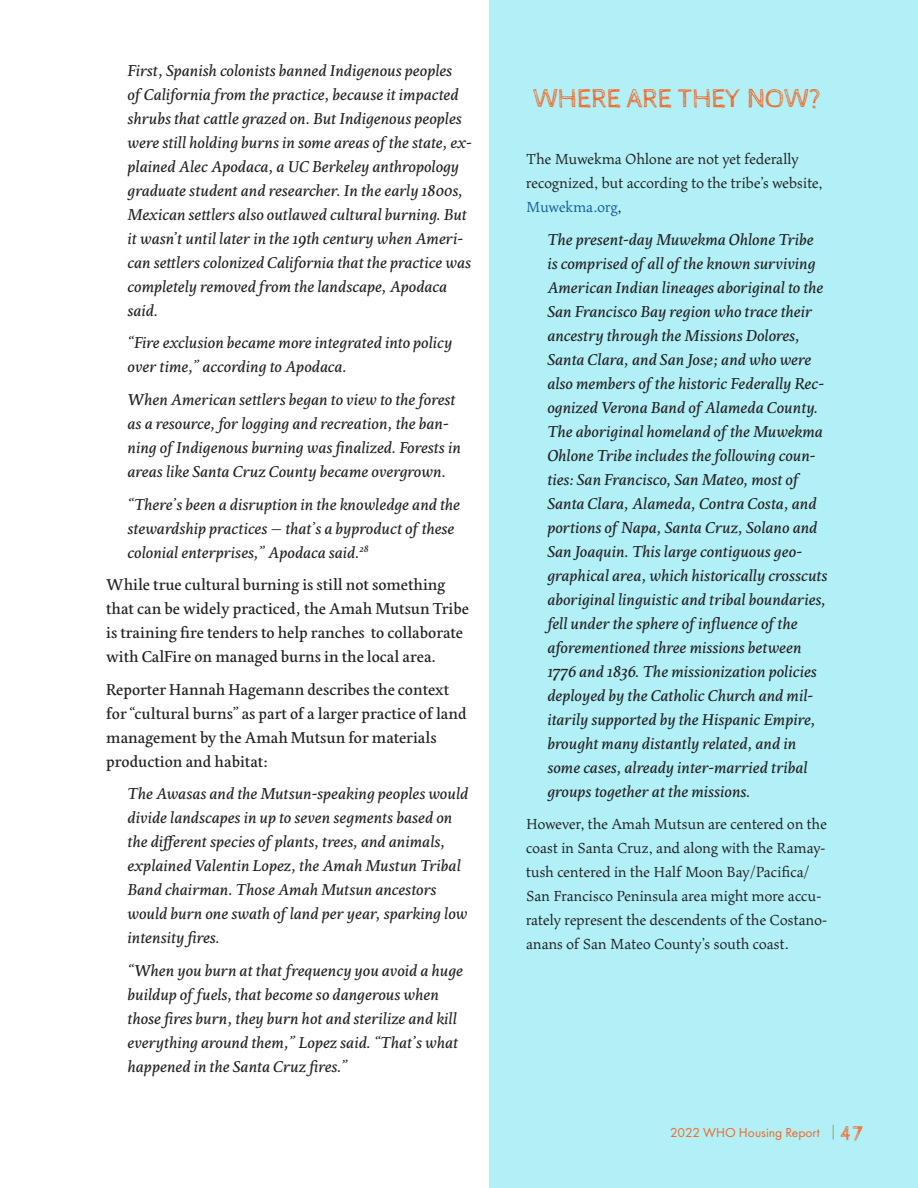
<style>
.page{position:relative;width:918px;height:1188px;background:#fff}
.page>*{position:absolute;margin:0;border:0;box-sizing:border-box;transform-origin:0 0}
.t1{font:27px "Cabin Sketch";color:#f36623}
.t2{font:italic 16.5px/24px "Edita";color:#231f20}
.t3{font:16.5px/24px "Edita";color:#231f20}
.t4{font:16.5px/24px "Maiola";color:#231f20}
.t5{font:13.5px "Futura PT";color:#f36623}
.s1{color:#175d9e}
.s2{font-family:"Cabin Sketch";font-size:21px}
</style>
<div class="page">
<div style="left:489px;top:0;width:429px;height:1188px;background:#b1f0f7"></div>
<svg style="left:833px;top:1125px;width:1px;height:15px"></svg>
<p class="t2" style="left:128px;top:59px;width:346px">First, Spanish colonists banned Indigenous peoples<br>of California from the practice, because it impacted shrubs that cattle grazed on. But Indigenous peoples were still holding burns in some areas of the state, ex&shy;plained Alec Apodaca, a UC Berkeley anthropology graduate student and researcher. In the early 1800s, Mexican settlers also outlawed cultural burning. But it wasn’t until later in the 19th century when Ameri&shy;can settlers colonized California that the practice was completely removed from the landscape, Apodaca said.</p>
<p class="t2" style="left:128px;top:332px;width:326px">“Fire exclusion became more integrated into policy over time,” according to Apodaca.</p>
<p class="t2" style="left:128px;top:388px;width:335px">When American settlers began to view to the forest as a resource, for logging and recreation, the ban&shy;ning of Indigenous burning was finalized. Forests in areas like Santa Cruz County became overgrown.</p>
<p class="t2" style="left:128px;top:493px;width:334px">“There’s been a disruption in the knowledge and the stewardship practices — that’s a byproduct of these colonial enterprises,” Apodaca said.<sup>28</sup></p>
<p class="t3" style="left:106px;top:573px;width:364px">While true cultural burning is still not something that can be widely practiced, the Amah Mutsun Tribe is training fire tenders to help ranches to collaborate with CalFire on managed burns in the local area.</p>
<p class="t3" style="left:106px;top:678px;width:362px">Reporter Hannah Hagemann describes the context for “cultural burns” as part of a larger practice of land management by the Amah Mutsun for materials production and habitat:</p>
<p class="t2" style="left:128px;top:782px;width:342px">The Awasas and the Mutsun-speaking peoples would divide landscapes in up to seven segments based on the different species of plants, trees, and animals, explained Valentin Lopez, the Amah Mustun Tribal Band chairman. Those Amah Mutsun ancestors would burn one swath of land per year, sparking low intensity fires.</p>
<p class="t2" style="left:128px;top:959px;width:337px">“When you burn at that frequency you avoid a huge buildup of fuels, that become so dangerous when those fires burn, they burn hot and sterilize and kill everything around them,” Lopez said. “That’s what happened in the Santa Cruz fires.”</p>
<p class="t1" style="left:533px;top:84px;width:290px">WHERE ARE THEY NOW?</p>
<p class="t4" style="left:526px;top:147px;width:298px">The Muwekma Ohlone are not yet federally recognized, but according to the tribe’s website,<br><span class="s1">Muwekma.org</span>,</p>
<p class="t2" style="left:547px;top:228px;width:282px">The present-day Muwekma Ohlone Tribe is comprised of all of the known surviving American Indian lineages aboriginal to the San Francisco Bay region who trace their ancestry through the Missions Dolores, Santa Clara, and San Jose; and who were also members of the historic Federally Rec&shy;ognized Verona Band of Alameda County.<br>The aboriginal homeland of the Muwekma Ohlone Tribe includes the following coun&shy;ties: San Francisco, San Mateo, most of Santa Clara, Alameda, Contra Costa, and portions of Napa, Santa Cruz, Solano and San Joaquin. This large contiguous geo&shy;graphical area, which historically crosscuts aboriginal linguistic and tribal boundaries, fell under the sphere of influence of the aforementioned three missions between 1776 and 1836. The missionization policies deployed by the Catholic Church and mil&shy;itarily supported by the Hispanic Empire, brought many distantly related, and in some cases, already inter-married tribal groups together at the missions.</p>
<p class="t4" style="left:526px;top:812px;width:303px">However, the Amah Mutsun are centered on the coast in Santa Cruz, and along with the Ramay&shy;tush centered in the Half Moon Bay/Pacifica/ San Francisco Peninsula area might more accu&shy;rately represent the descendents of the Costano&shy;anans of San Mateo County’s south coast.</p>
<p class="t5" style="left:670px;top:1124px;width:194px">2022 WHO Housing Report <span class="s2">47</span></p>
</div>
